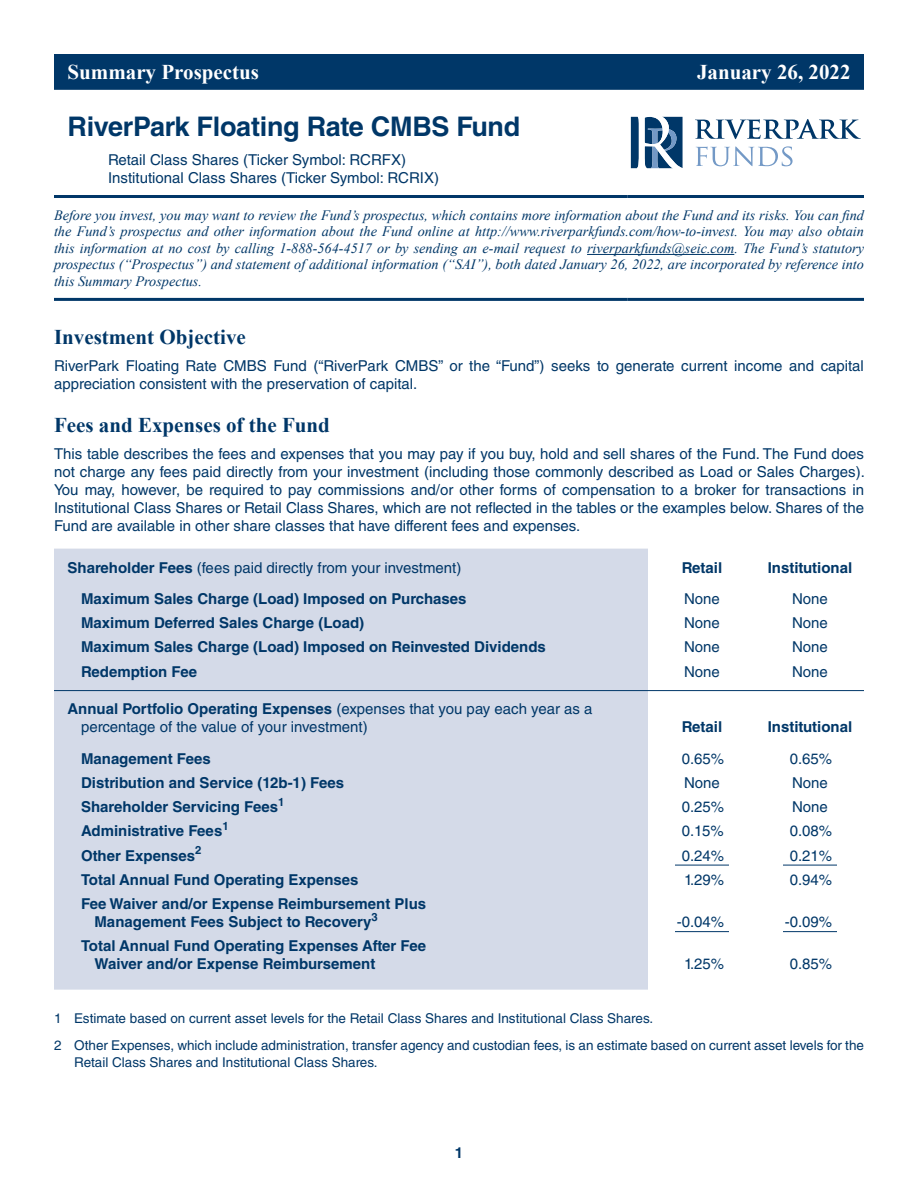
<style>
.page{position:relative;width:918px;height:1188px;background:#fff}
.page>*{position:absolute;margin:0;border:0;box-sizing:border-box;transform-origin:0 0}
.t1{font:700 27px "Helvetica LT Std";letter-spacing:-.01em;color:#003768}
.t2{font:700 21px "Times New Roman";color:#003768}
.t3{font:700 21px "Times New Roman";color:#fff}
.t4{font:15px/18px "Helvetica LT Std";color:#003768}
.t5{font:700 15px/18px "Helvetica LT Std";color:#003768}
.t6{font:italic 14.25px/16.5px "Times New Roman";color:#003768;text-align:justify}
.t7{font:13.5px/27px "Helvetica LT Std";color:#003768}
.s1{font-weight:700}
</style>
<div class="page">
<div style="left:54px;top:54px;width:810px;height:36px;background:#003768"></div>
<hr style="left:54px;top:195px;width:574px;height:3px;background:#003768">
<hr style="left:628px;top:195px;width:236px;height:3px;background:#003768">
<hr style="left:54px;top:298px;width:574px;height:3px;background:#003768">
<hr style="left:628px;top:298px;width:236px;height:3px;background:#003768">
<svg style="left:631px;top:117px;width:52px;height:51px"></svg>
<svg style="left:695px;top:119px;width:166px;height:20px"></svg>
<svg style="left:696px;top:146px;width:97px;height:20px"></svg>
<hr style="left:587px;top:254px;width:147px;height:1px;background:#003768">
<div style="left:54px;top:549px;width:594px;height:441px;background:#d4dae8"></div>
<hr style="left:54px;top:690px;width:594px;height:1px;background:#003768">
<hr style="left:648px;top:690px;width:108px;height:1px;background:#003768">
<hr style="left:756px;top:690px;width:108px;height:1px;background:#003768">
<hr style="left:675px;top:865px;width:54px;height:1px;background:#003768">
<hr style="left:783px;top:865px;width:54px;height:1px;background:#003768">
<hr style="left:675px;top:931px;width:54px;height:1px;background:#003768">
<hr style="left:783px;top:931px;width:54px;height:1px;background:#003768">
<h2 class="t3" style="left:68px;top:57px;width:193px">Summary Prospectus</h2>
<h2 class="t3" style="left:697px;top:57px;width:155px">January 26, 2022</h2>
<h1 class="t1" style="left:68px;top:110px;width:454px">RiverPark Floating Rate CMBS Fund</h1>
<p class="t4" style="left:108px;top:151px;width:333px">Retail Class Shares (Ticker Symbol: RCRFX)<br>Institutional Class Shares (Ticker Symbol: RCRIX)</p>
<p class="t6" style="left:54px;top:207px;width:812px">Before you invest, you may want to review the Fund’s prospectus, which contains more information about the Fund and its risks. You can find the Fund’s prospectus and other information about the Fund online at http://www.riverparkfunds.com/how-to-invest. You may also obtain this information at no cost by calling 1-888-564-4517 or by sending an e-mail request to riverparkfunds@seic.com. The Fund’s statutory prospectus (“Prospectus”) and statement of additional information (“SAI”), both dated January 26, 2022, are incorporated by reference into this Summary Prospectus.</p>
<h2 class="t2" style="left:54px;top:322px;width:193px">Investment Objective</h2>
<p class="t4" style="left:54px;top:357px;width:811px">RiverPark Floating Rate CMBS Fund (“RiverPark CMBS” or the “Fund”) seeks to generate current income and capital appreciation consistent with the preservation of capital.</p>
<h2 class="t2" style="left:54px;top:410px;width:277px">Fees and Expenses of the Fund</h2>
<p class="t4" style="left:54px;top:445px;width:812px;text-align:justify">This table describes the fees and expenses that you may pay if you buy, hold and sell shares of the Fund. The Fund does not charge any fees paid directly from your investment (including those commonly described as Load or Sales Charges).<br>You may, however, be required to pay commissions and/or other forms of compensation to a broker for transactions in Institutional Class Shares or Retail Class Shares, which are not reflected in the tables or the examples below. Shares of the Fund are available in other share classes that have different fees and expenses.</p>
<p class="t4" style="left:68px;top:559px;width:395px"><span class="s1">Shareholder Fees</span> (fees paid directly from your investment)</p>
<p class="t5" style="left:682px;top:558px;width:42px">Retail</p>
<p class="t5" style="left:768px;top:558px;width:86px">Institutional</p>
<p class="t5" style="left:81px;top:589px;width:387px">Maximum Sales Charge (Load) Imposed on Purchases</p>
<p class="t4" style="left:684px;top:590px;width:37px">None</p>
<p class="t4" style="left:792px;top:590px;width:37px">None</p>
<p class="t5" style="left:81px;top:614px;width:285px">Maximum Deferred Sales Charge (Load)</p>
<p class="t4" style="left:684px;top:614px;width:37px">None</p>
<p class="t4" style="left:792px;top:614px;width:37px">None</p>
<p class="t5" style="left:81px;top:638px;width:466px">Maximum Sales Charge (Load) Imposed on Reinvested Dividends</p>
<p class="t4" style="left:684px;top:638px;width:37px">None</p>
<p class="t4" style="left:792px;top:638px;width:37px">None</p>
<p class="t5" style="left:81px;top:662px;width:118px">Redemption Fee</p>
<p class="t4" style="left:684px;top:662px;width:37px">None</p>
<p class="t4" style="left:792px;top:662px;width:37px">None</p>
<p class="t4" style="left:81px;top:700px;width:513px;text-indent:-14px"><span class="s1">Annual Portfolio Operating Expenses</span> (expenses that you pay each year as a percentage of the value of your investment)</p>
<p class="t5" style="left:682px;top:718px;width:42px">Retail</p>
<p class="t5" style="left:768px;top:718px;width:86px">Institutional</p>
<p class="t5" style="left:81px;top:749px;width:131px">Management Fees</p>
<p class="t4" style="left:682px;top:749px;width:44px">0.65%</p>
<p class="t4" style="left:790px;top:749px;width:44px">0.65%</p>
<p class="t5" style="left:81px;top:773px;width:265px">Distribution and Service (12b-1) Fees</p>
<p class="t4" style="left:684px;top:773px;width:37px">None</p>
<p class="t4" style="left:792px;top:773px;width:37px">None</p>
<p class="t5" style="left:81px;top:798px;width:205px">Shareholder Servicing Fees<sup>1</sup></p>
<p class="t4" style="left:682px;top:798px;width:44px">0.25%</p>
<p class="t4" style="left:792px;top:798px;width:37px">None</p>
<p class="t5" style="left:81px;top:822px;width:149px">Administrative Fees<sup>1</sup></p>
<p class="t4" style="left:682px;top:822px;width:43px">0.15%</p>
<p class="t4" style="left:790px;top:822px;width:44px">0.08%</p>
<p class="t5" style="left:81px;top:846px;width:122px">Other Expenses<sup>2</sup></p>
<p class="t4" style="left:682px;top:846px;width:44px">0.24%</p>
<p class="t4" style="left:790px;top:846px;width:44px">0.21%</p>
<p class="t5" style="left:81px;top:870px;width:279px">Total Annual Fund Operating Expenses</p>
<p class="t4" style="left:684px;top:871px;width:42px">1.29%</p>
<p class="t4" style="left:790px;top:871px;width:44px">0.94%</p>
<p class="t5" style="left:95px;top:895px;width:333px;text-indent:-14px">Fee Waiver and/or Expense Reimbursement Plus<br>Management Fees Subject to Recovery<sup>3</sup></p>
<p class="t4" style="left:677px;top:913px;width:49px">-0.04%</p>
<p class="t4" style="left:785px;top:913px;width:49px">-0.09%</p>
<p class="t5" style="left:95px;top:937px;width:333px;text-indent:-14px">Total Annual Fund Operating Expenses After Fee<br>Waiver and/or Expense Reimbursement</p>
<p class="t4" style="left:684px;top:955px;width:42px">1.25%</p>
<p class="t4" style="left:790px;top:955px;width:44px">0.85%</p>
<p class="t7" style="left:54px;top:1005px;width:812px">1 Estimate based on current asset levels for the Retail Class Shares and Institutional Class Shares.<br>2 Other Expenses, which include administration, transfer agency and custodian fees, is an estimate based on current asset levels for the</p>
<p class="t7" style="left:74px;top:1048px;width:305px">Retail Class Shares and Institutional Class Shares.</p>
<p class="t5" style="left:455px;top:1144px;width:10px">1</p>
</div>
